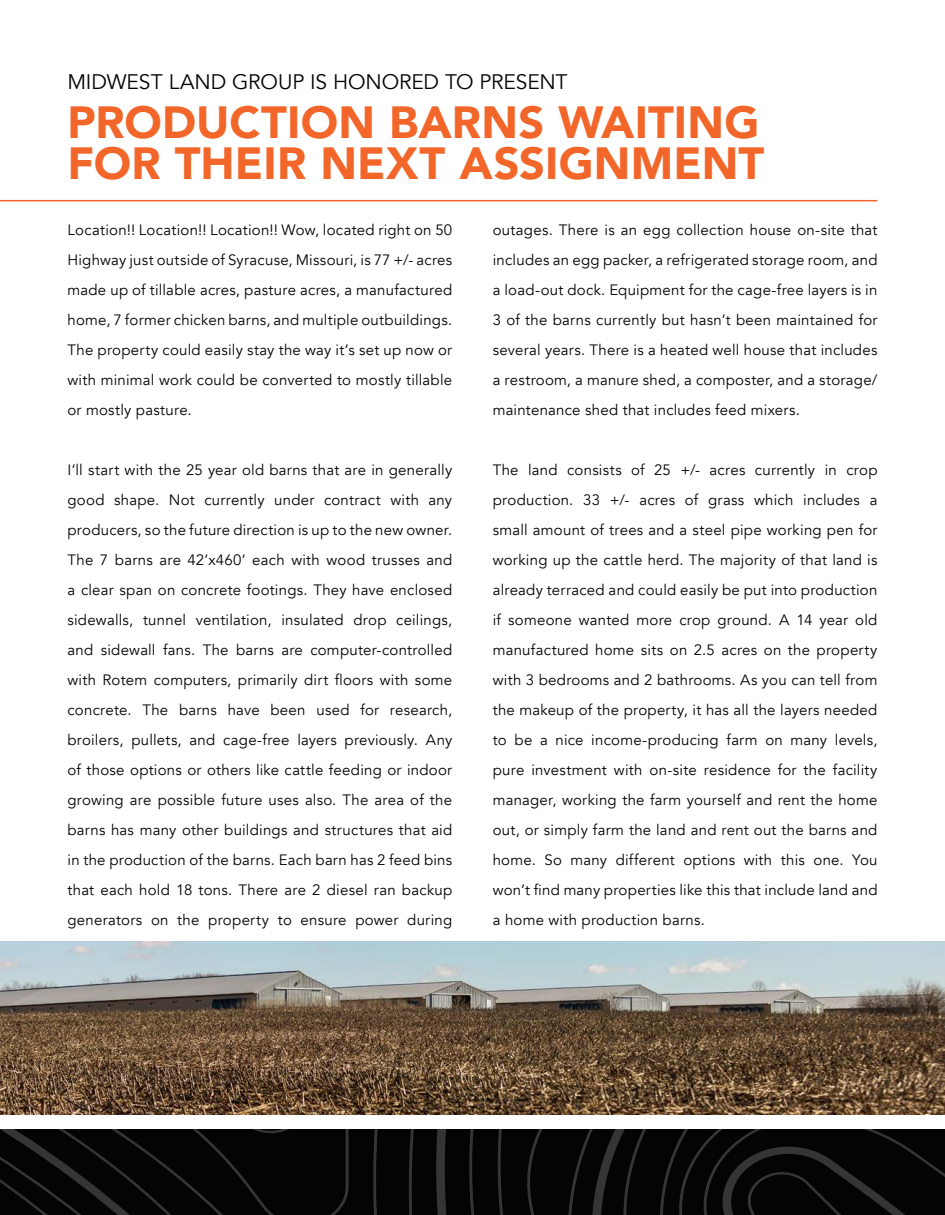
<style>
.page{position:relative;width:945px;height:1215px;background:#fff}
.page>*{position:absolute;margin:0;border:0;box-sizing:border-box;transform-origin:0 0}
.t1{font:900 45px/41.5px "Avenir";letter-spacing:.005em;color:#f2662a}
.t2{font:21px "Avenir";letter-spacing:-.005em;color:#040503}
.t3{font:15px/30px "Avenir";letter-spacing:.015em;color:#040503;text-align:justify}
</style>
<div class="page">
<hr style="left:0;top:200px;width:878px;height:1px;background:#f2662a">
<svg style="left:0;top:1130px;width:945px;height:85px;background:#090a08"></svg>
<img style="left:0;top:941px;width:945px;height:174px">
<p class="t2" style="left:68px;top:69px;width:502px">MIDWEST LAND GROUP IS HONORED TO PRESENT</p>
<p class="t1" style="left:68px;top:100px;width:698px">PRODUCTION BARNS WAITING<br>FOR THEIR NEXT ASSIGNMENT</p>
<p class="t3" style="left:68px;top:216px;width:386px">Location!! Location!! Location!! Wow, located right on 50<br>Highway just outside of Syracuse, Missouri, is 77 +/- acres made up of tillable acres, pasture acres, a manufactured home, 7 former chicken barns, and multiple outbuildings.<br>The property could easily stay the way it’s set up now or with minimal work could be converted to mostly tillable or mostly pasture.</p>
<p class="t3" style="left:68px;top:456px;width:386px">I’ll start with the 25 year old barns that are in generally good shape. Not currently under contract with any producers, so the future direction is up to the new owner.<br>The 7 barns are 42’x460’ each with wood trusses and a clear span on concrete footings. They have enclosed sidewalls, tunnel ventilation, insulated drop ceilings, and sidewall fans. The barns are computer-controlled with Rotem computers, primarily dirt floors with some concrete. The barns have been used for research, broilers, pullets, and cage-free layers previously. Any of those options or others like cattle feeding or indoor growing are possible future uses also. The area of the barns has many other buildings and structures that aid in the production of the barns. Each barn has 2 feed bins that each hold 18 tons. There are 2 diesel ran backup generators on the property to ensure power during</p>
<p class="t3" style="left:493px;top:216px;width:386px">outages. There is an egg collection house on-site that includes an egg packer, a refrigerated storage room, and a load-out dock. Equipment for the cage-free layers is in 3 of the barns currently but hasn’t been maintained for several years. There is a heated well house that includes a restroom, a manure shed, a composter, and a storage/ maintenance shed that includes feed mixers.</p>
<p class="t3" style="left:493px;top:456px;width:386px">The land consists of 25 +/- acres currently in crop production. 33 +/- acres of grass which includes a small amount of trees and a steel pipe working pen for working up the cattle herd. The majority of that land is already terraced and could easily be put into production if someone wanted more crop ground. A 14 year old manufactured home sits on 2.5 acres on the property with 3 bedrooms and 2 bathrooms. As you can tell from the makeup of the property, it has all the layers needed to be a nice income-producing farm on many levels, pure investment with on-site residence for the facility manager, working the farm yourself and rent the home out, or simply farm the land and rent out the barns and home. So many different options with this one. You won’t find many properties like this that include land and a home with production barns.</p>
</div>
